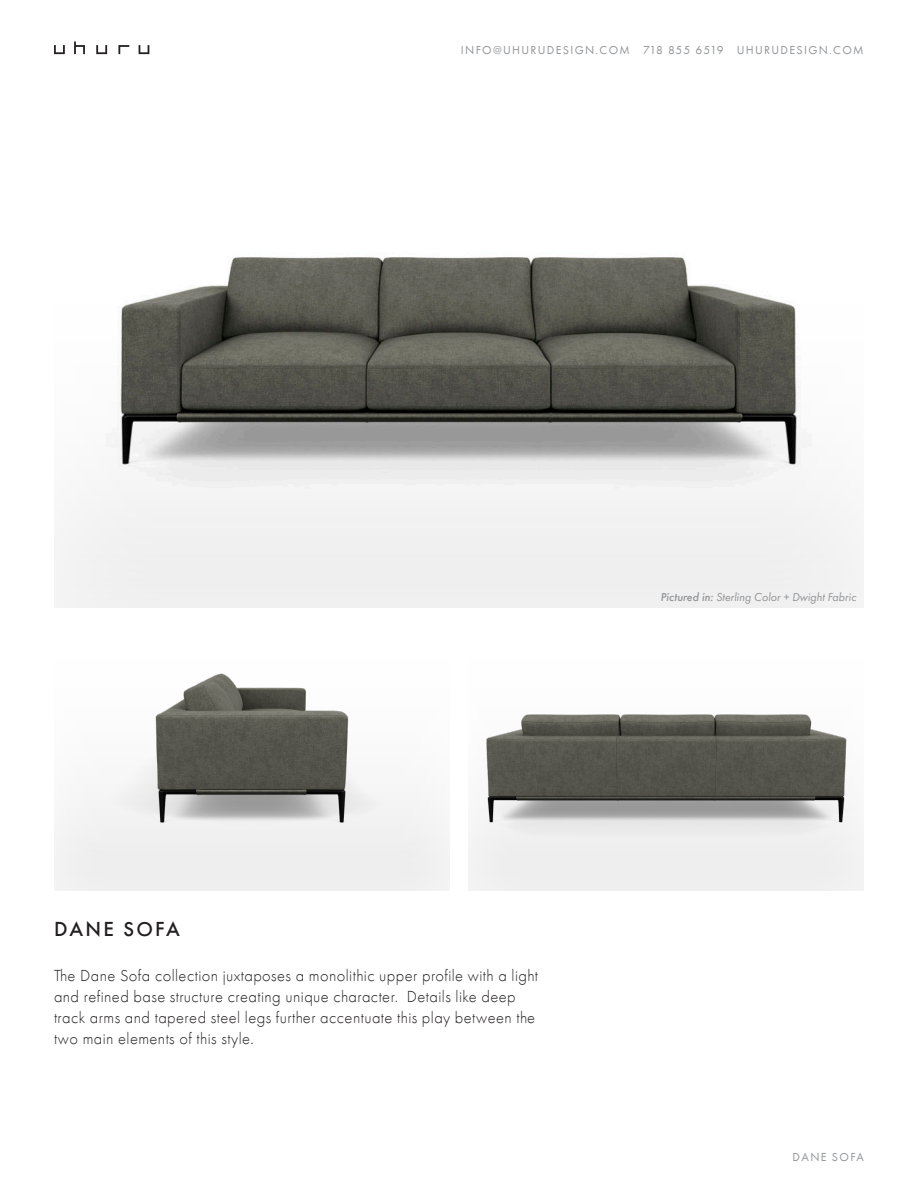
<style>
.page{position:relative;width:918px;height:1188px;background:#fff}
.page>*{position:absolute;margin:0;border:0;box-sizing:border-box;transform-origin:0 0}
.PRODUCT_NAME{font:500 21px "Futura PT Web";letter-spacing:.1em;color:#231f20}
.BODY_TEXT{font:300 16.5px/21px "Futura PT Web";letter-spacing:.025em;color:#231f20}
.t1{font:12px "Futura PT Web";letter-spacing:.11em;color:#939598}
.PRODUCT_DETAIL_TITLE{font:italic 12px "Futura PT Web";color:#939598}
.s1{font-weight:500}
</style>
<div class="page">
<svg style="left:54px;top:45px;width:11px;height:9px"></svg>
<svg style="left:74px;top:41px;width:11px;height:13px"></svg>
<svg style="left:96px;top:45px;width:11px;height:9px"></svg>
<svg style="left:118px;top:45px;width:11px;height:9px"></svg>
<svg style="left:139px;top:45px;width:10px;height:9px"></svg>
<div style="left:52px;top:626px;width:399px;height:266px;background:#fff;opacity:.75"></div>
<div style="left:467px;top:626px;width:398px;height:266px;background:#fff;opacity:.75"></div>
<div style="left:52px;top:260px;width:813px;height:349px;background:#fff;opacity:.75"></div>
<p class="t1" style="left:461px;top:43px;width:404px">INFO@UHURUDESIGN.COM 718 855 6519 UHURUDESIGN.COM</p>
<p class="PRODUCT_DETAIL_TITLE" style="left:661px;top:590px;width:197px"><span class="s1">Pictured in:</span> Sterling Color + Dwight Fabric</p>
<p class="PRODUCT_NAME" style="left:54px;top:916px;width:127px">DANE SOFA</p>
<p class="BODY_TEXT" style="left:54px;top:965px;width:486px">The Dane Sofa collection juxtaposes a monolithic upper profile with a light and refined base structure creating unique character. Details like deep track arms and tapered steel legs further accentuate this play between the two main elements of this style.</p>
<p class="t1" style="left:793px;top:1150px;width:73px">DANE SOFA</p>
</div>
